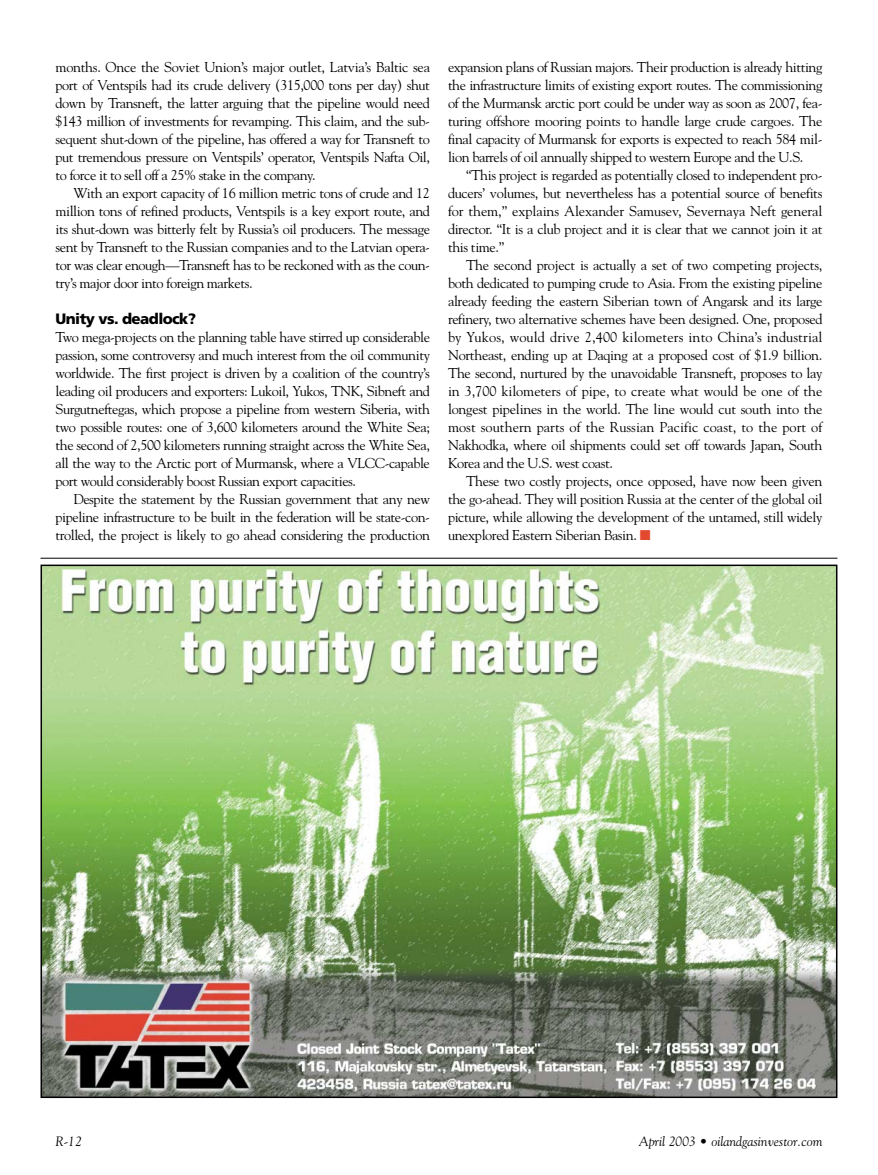
<style>
.page{position:relative;width:878px;height:1175px;background:#fff}
.page>*{position:absolute;margin:0;border:0;box-sizing:border-box;transform-origin:0 0}
.t1{font:900 15px "Frutiger";letter-spacing:-.035em;color:#000}
.t2{font:14.25px/18px "Goudy";letter-spacing:-.03em;color:#000;text-align:justify}
.t3{font:italic 13.5px "Goudy";color:#000}
.s1{color:#e2492f}
</style>
<div class="page">
<img style="left:43px;top:567px;width:791px;height:528px">
<hr style="left:40px;top:558px;width:797px;height:1px;background:#000">
<p class="t2" style="left:55px;top:59px;width:376px">months. Once the Soviet Union’s major outlet, Latvia’s Baltic sea port of Ventspils had its crude delivery (315,000 tons per day) shut down by Transneft, the latter arguing that the pipeline would need $143 million of investments for revamping. This claim, and the sub&shy;sequent shut-down of the pipeline, has offered a way for Transneft to put tremendous pressure on Ventspils’ operator, Ventspils Nafta Oil, to force it to sell off a 25% stake in the company.</p>
<p class="t2" style="left:55px;top:185px;width:376px;text-indent:18px">With an export capacity of 16 million metric tons of crude and 12 million tons of refined products, Ventspils is a key export route, and its shut-down was bitterly felt by Russia’s oil producers. The message sent by Transneft to the Russian companies and to the Latvian opera&shy;tor was clear enough—Transneft has to be reckoned with as the coun&shy;try’s major door into foreign markets.</p>
<p class="t1" style="left:56px;top:313px;width:142px">Unity vs. deadlock?</p>
<p class="t2" style="left:56px;top:329px;width:376px">Two mega-projects on the planning table have stirred up considerable passion, some controversy and much interest from the oil community worldwide. The first project is driven by a coalition of the country’s leading oil producers and exporters: Lukoil, Yukos, TNK, Sibneft and Surgutneftegas, which propose a pipeline from western Siberia, with two possible routes: one of 3,600 kilometers around the White Sea; the second of 2,500 kilometers running straight across the White Sea, all the way to the Arctic port of Murmansk, where a VLCC-capable port would considerably boost Russian export capacities.</p>
<p class="t2" style="left:56px;top:491px;width:376px;text-indent:18px">Despite the statement by the Russian government that any new pipeline infrastructure to be built in the federation will be state-con&shy;trolled, the project is likely to go ahead considering the production</p>
<p class="t2" style="left:448px;top:59px;width:376px">expansion plans of Russian majors. Their production is already hitting the infrastructure limits of existing export routes. The commissioning of the Murmansk arctic port could be under way as soon as 2007, fea&shy;turing offshore mooring points to handle large crude cargoes. The final capacity of Murmansk for exports is expected to reach 584 mil&shy;lion barrels of oil annually shipped to western Europe and the U.S.</p>
<p class="t2" style="left:448px;top:167px;width:376px;text-indent:18px">“This project is regarded as potentially closed to independent pro&shy;ducers’ volumes, but nevertheless has a potential source of benefits for them,” explains Alexander Samusev, Severnaya Neft general director. “It is a club project and it is clear that we cannot join it at this time.”</p>
<p class="t2" style="left:448px;top:257px;width:376px;text-indent:18px">The second project is actually a set of two competing projects, both dedicated to pumping crude to Asia. From the existing pipeline already feeding the eastern Siberian town of Angarsk and its large refinery, two alternative schemes have been designed. One, proposed by Yukos, would drive 2,400 kilometers into China’s industrial Northeast, ending up at Daqing at a proposed cost of $1.9 billion.<br>The second, nurtured by the unavoidable Transneft, proposes to lay in 3,700 kilometers of pipe, to create what would be one of the longest pipelines in the world. The line would cut south into the most southern parts of the Russian Pacific coast, to the port of Nakhodka, where oil shipments could set off towards Japan, South Korea and the U.S. west coast.</p>
<p class="t2" style="left:448px;top:473px;width:376px;text-indent:18px">These two costly projects, once opposed, have now been given the go-ahead. They will position Russia at the center of the global oil picture, while allowing the development of the untamed, still widely unexplored Eastern Siberian Basin. <span class="s1">■</span></p>
<p class="t3" style="left:56px;top:1135px;width:28px">R-12</p>
<p class="t3" style="left:639px;top:1135px;width:185px">April 2003 • oilandgasinvestor.com</p>
</div>
